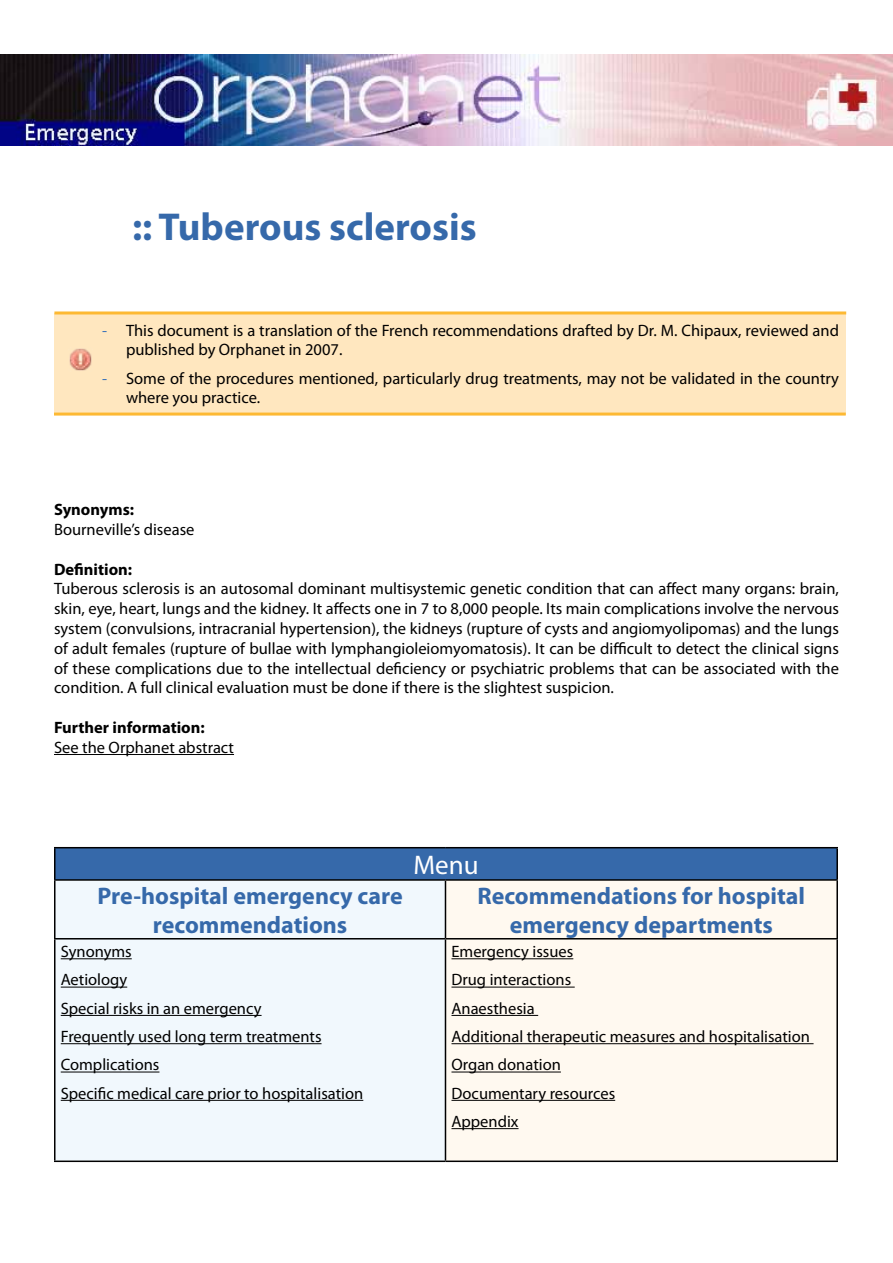
<style>
.page{position:relative;width:893px;height:1263px;background:#fff}
.page>*{position:absolute;margin:0;border:0;box-sizing:border-box;transform-origin:0 0}
.t1{font:700 39px "Myriad Pro";color:#3669aa}
.t2{font:27px "Myriad Pro";color:#fff}
.t3{font:700 24px/28.8px "Myriad Pro";color:#3669aa;text-align:center}
.t4{font:16.5px/28.3px "Myriad Pro";color:#000}
.t5{font:700 16.5px "Myriad Pro";color:#000}
.s1{color:#3b73b9}
</style>
<div class="page">
<img style="left:0;top:54px;width:893px;height:92px">
<hr style="left:54px;top:754px;width:180px;height:1px;background:#000">
<div style="left:55px;top:848px;width:782px;height:32px;background:#3669aa"></div>
<div style="left:56px;top:881px;width:389px;height:279px;background:#f1f8fd"></div>
<div style="left:446px;top:881px;width:390px;height:279px;background:#fff9f0"></div>
<hr style="left:54px;top:847px;width:391px;height:1px;background:#000">
<hr style="left:54px;top:848px;width:2px;height:31px;background:#000">
<hr style="left:445px;top:847px;width:393px;height:1px;background:#000">
<hr style="left:836px;top:848px;width:2px;height:31px;background:#000">
<hr style="left:54px;top:879px;width:391px;height:2px;background:#000">
<hr style="left:54px;top:881px;width:2px;height:57px;background:#000">
<hr style="left:445px;top:879px;width:393px;height:2px;background:#000">
<hr style="left:445px;top:881px;width:1px;height:57px;background:#000">
<hr style="left:836px;top:881px;width:2px;height:57px;background:#000">
<hr style="left:54px;top:938px;width:391px;height:1px;background:#000">
<hr style="left:54px;top:939px;width:2px;height:221px;background:#000">
<hr style="left:445px;top:938px;width:393px;height:1px;background:#000">
<hr style="left:445px;top:939px;width:1px;height:221px;background:#000">
<hr style="left:836px;top:939px;width:2px;height:221px;background:#000">
<hr style="left:54px;top:1160px;width:391px;height:2px;background:#000">
<hr style="left:445px;top:1160px;width:393px;height:2px;background:#000">
<hr style="left:61px;top:958px;width:71px;height:1px;background:#000">
<hr style="left:61px;top:987px;width:66px;height:1px;background:#000">
<hr style="left:61px;top:1015px;width:201px;height:1px;background:#000">
<hr style="left:61px;top:1043px;width:261px;height:1px;background:#000">
<hr style="left:61px;top:1071px;width:98px;height:1px;background:#000">
<hr style="left:61px;top:1100px;width:302px;height:1px;background:#000">
<hr style="left:451px;top:958px;width:122px;height:1px;background:#000">
<hr style="left:451px;top:987px;width:124px;height:1px;background:#000">
<hr style="left:451px;top:1015px;width:87px;height:1px;background:#000">
<hr style="left:451px;top:1043px;width:362px;height:1px;background:#000">
<hr style="left:451px;top:1071px;width:110px;height:1px;background:#000">
<hr style="left:451px;top:1100px;width:164px;height:1px;background:#000">
<hr style="left:451px;top:1128px;width:68px;height:1px;background:#000">
<div style="left:54px;top:313px;width:792px;height:101px;background:#ffe7bf"></div>
<hr style="left:54px;top:311px;width:792px;height:3px;background:#fdb933">
<hr style="left:54px;top:413px;width:792px;height:3px;background:#fdb933">
<img style="left:69px;top:348px;width:23px;height:23px">
<h1 class="t1" style="left:132px;top:201px;width:346px">:: Tuberous sclerosis</h1>
<p class="t4" style="left:126px;top:320px;width:714px;line-height:19.8px;text-indent:-24px"><span class="s1">-</span> This document is a translation of the French recommendations drafted by Dr. M. Chipaux, reviewed and published by Orphanet in 2007.</p>
<p class="t4" style="left:126px;top:368px;width:714px;line-height:19.8px;text-indent:-24px"><span class="s1">-</span> Some of the procedures mentioned, particularly drug treatments, may not be validated in the country where you practice.</p>
<p class="t5" style="left:54px;top:499px;width:82px">Synonyms:</p>
<p class="t4" style="left:54px;top:515px;width:142px">Bourneville’s disease</p>
<p class="t5" style="left:54px;top:558px;width:80px">Definition:</p>
<p class="t4" style="left:54px;top:579px;width:787px;line-height:19.8px;text-align:justify">Tuberous sclerosis is an autosomal dominant multisystemic genetic condition that can affect many organs: brain, skin, eye, heart, lungs and the kidney. It affects one in 7 to 8,000 people. Its main complications involve the nervous system (convulsions, intracranial hypertension), the kidneys (rupture of cysts and angiomyolipomas) and the lungs of adult females (rupture of bullae with lymphangioleiomyomatosis). It can be difficult to detect the clinical signs of these complications due to the intellectual deficiency or psychiatric problems that can be associated with the condition. A full clinical evaluation must be done if there is the slightest suspicion.</p>
<p class="t5" style="left:54px;top:717px;width:152px">Further information:</p>
<p class="t4" style="left:54px;top:733px;width:182px">See the Orphanet abstract</p>
<h2 class="t2" style="left:413px;top:848px;width:67px">Menu</h2>
<h3 class="t3" style="left:97px;top:881px;width:307px">Pre-hospital emergency care recommendations</h3>
<h3 class="t3" style="left:477px;top:881px;width:329px">Recommendations for hospital emergency departments</h3>
<p class="t4" style="left:61px;top:937px;width:304px">Synonyms<br>Aetiology<br>Special risks in an emergency<br>Frequently used long term treatments<br>Complications<br>Specific medical care prior to hospitalisation</p>
<p class="t4" style="left:451px;top:937px;width:360px">Emergency issues<br>Drug interactions<br>Anaesthesia<br>Additional therapeutic measures and hospitalisation<br>Organ donation<br>Documentary resources<br>Appendix</p>
</div>
